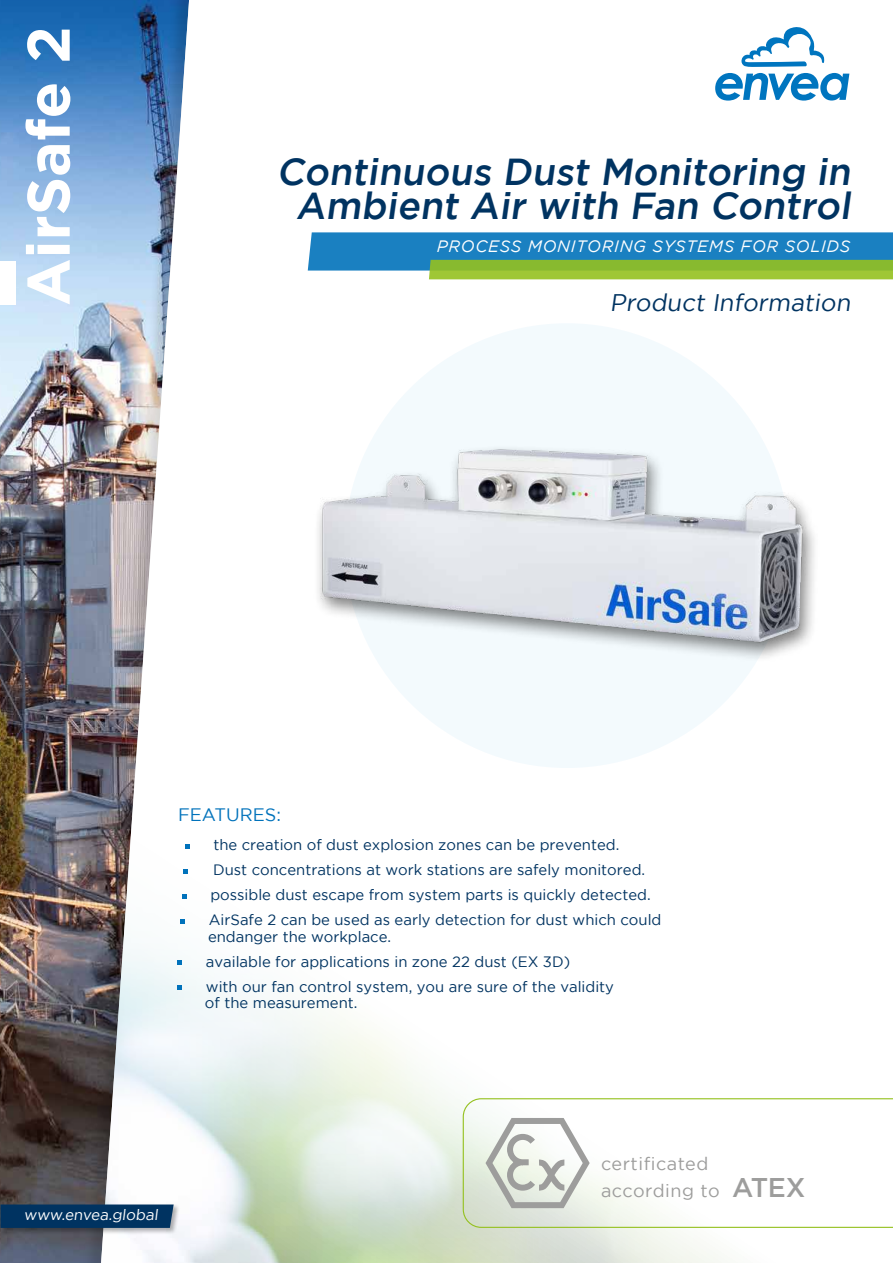
<style>
.page{position:relative;width:893px;height:1263px;background:#fff}
.page>*{position:absolute;margin:0;border:0;box-sizing:border-box;transform-origin:0 0}
.t1{font:700 60px "Gotham";color:#fff}
.t2{font:500 37.5px "Gotham";color:#003361}
.t3{font:24px "Gotham";color:#003361}
.t4{font:18px/27px "Gotham";letter-spacing:.03em;color:#9d9d9c}
.TITRES_BLEUS{font:18px "Gotham";color:#0072bb}
.t5{font:italic 16.5px "Gotham";letter-spacing:.04em;color:#fff}
.t6{font:15px/16.5px "Gotham";color:#003361}
.t7{font:15px "Gotham";color:#fff}
.s1{font-weight:500;font-size:27px}
</style>
<div class="page">
<div style="left:0;top:0;width:203px;height:1263px;background:#000;opacity:.15"></div>
<div style="left:345px;top:323px;width:444px;height:445px;background:#f3fafd;border-radius:50%"></div>
<div style="left:0;top:1204px;width:180px;height:31px;background:#000;opacity:.31"></div>
<svg style="left:0;top:1204px;width:174px;height:24px;background:#063663"></svg>
<svg style="left:463px;top:1098px;width:430px;height:130px"></svg>
<svg style="left:308px;top:232px;width:585px;height:47px;background:#4c9a95"></svg>
<svg style="left:715px;top:73px;width:134px;height:28px"></svg>
<svg style="left:741px;top:27px;width:84px;height:40px"></svg>
<svg style="left:485px;top:1118px;width:105px;height:90px"></svg>
<svg style="left:185px;top:844px;width:4px;height:4px"></svg>
<svg style="left:184px;top:869px;width:4px;height:4px"></svg>
<svg style="left:182px;top:894px;width:4px;height:4px"></svg>
<svg style="left:181px;top:919px;width:4px;height:4px"></svg>
<svg style="left:178px;top:960px;width:4px;height:5px"></svg>
<svg style="left:178px;top:985px;width:4px;height:5px"></svg>
<div style="left:0;top:261px;width:15px;height:44px;background:#fff"></div>
<img style="left:318px;top:449px;width:497px;height:261px">
<p class="t1" style="left:14px;top:306px;width:281px;rotate:-90deg">AirSafe 2</p>
<p class="t2" style="left:277px;top:150px;width:581px">Continuous Dust Monitoring in</p>
<p class="t2" style="left:296px;top:185px;width:562px">Ambient Air with Fan Control</p>
<p class="t5" style="left:437px;top:237px;width:415px">PROCESS MONITORING SYSTEMS FOR SOLIDS</p>
<h3 class="t3" style="left:610px;top:289px;width:246px">Product Information</h3>
<p class="TITRES_BLEUS" style="left:178px;top:805px;width:104px">FEATURES:</p>
<p class="t6" style="left:213px;top:836px;width:407px">the creation of dust explosion zones can be prevented.</p>
<p class="t6" style="left:213px;top:861px;width:434px">Dust concentrations at work stations are safely monitored.</p>
<p class="t6" style="left:210px;top:886px;width:442px">possible dust escape from system parts is quickly detected.</p>
<p class="t6" style="left:208px;top:911px;width:455px">AirSafe 2 can be used as early detection for dust which could endanger the workplace.</p>
<p class="t6" style="left:206px;top:953px;width:366px">available for applications in zone 22 dust (EX 3D)</p>
<p class="t6" style="left:205px;top:978px;width:411px">with our fan control system, you are sure of the validity of the measurement.</p>
<p class="t7" style="left:24px;top:1207px;width:138px">www.envea.global</p>
<p class="t4" style="left:601px;top:1150px;width:206px">certificated according to <span class="s1">ATEX</span></p>
</div>
